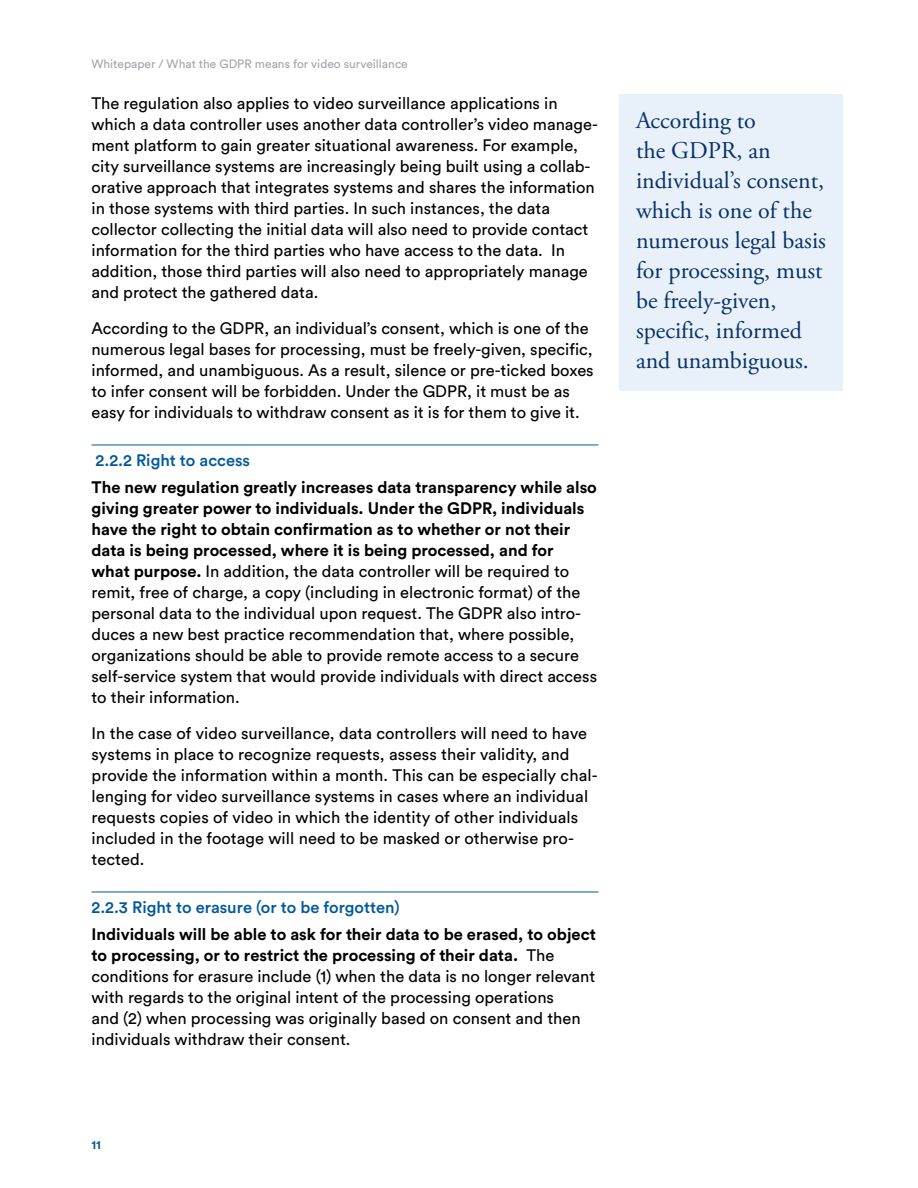
<style>
.page{position:relative;width:918px;height:1188px;background:#fff}
.page>*{position:absolute;margin:0;border:0;box-sizing:border-box;transform-origin:0 0}
.Sidebar_Text_1{font:24px/30px "Adobe Garamond Pro";color:#093266}
.Body_Text{font:16.5px/21px "Circular Pro";color:#000}
.Heading_3{font:500 16.5px "Circular Pro";color:#00589d}
.t1{font:12px "Circular Pro";color:#a2a5aa}
.t2{font:700 12px "Circular Pro";color:#00589d}
.s1{font-weight:700}
</style>
<div class="page">
<hr style="left:92px;top:445px;width:506px;height:1px;background:#00589d">
<hr style="left:92px;top:892px;width:506px;height:1px;background:#00589d">
<div style="left:620px;top:94px;width:223px;height:298px;background:#e8f0fa"></div>
<p class="t1" style="left:92px;top:56px;width:318px">Whitepaper / What the GDPR means for video surveillance</p>
<p class="Body_Text" style="left:92px;top:92px;width:508px">The regulation also applies to video surveillance applications in which a data controller uses another data controller’s video manage&shy;ment platform to gain greater situational awareness. For example, city surveillance systems are increasingly being built using a collab&shy;orative approach that integrates systems and shares the information in those systems with third parties. In such instances, the data collector collecting the initial data will also need to provide contact information for the third parties who have access to the data. In addition, those third parties will also need to appropriately manage and protect the gathered data.</p>
<p class="Body_Text" style="left:92px;top:317px;width:504px">According to the GDPR, an individual’s consent, which is one of the numerous legal bases for processing, must be freely-given, specific, informed, and unambiguous. As a result, silence or pre-ticked boxes to infer consent will be forbidden. Under the GDPR, it must be as easy for individuals to withdraw consent as it is for them to give it.</p>
<p class="Heading_3" style="left:96px;top:449px;width:156px">2.2.2 Right to access</p>
<p class="Body_Text" style="left:92px;top:476px;width:507px"><span class="s1">The new regulation greatly increases data transparency while also giving greater power to individuals. Under the GDPR, individuals have the right to obtain confirmation as to whether or not their data is being processed, where it is being processed, and for<br>what purpose.</span> In addition, the data controller will be required to remit, free of charge, a copy (including in electronic format) of the personal data to the individual upon request. The GDPR also intro&shy;duces a new best practice recommendation that, where possible, organizations should be able to provide remote access to a secure self-service system that would provide individuals with direct access to their information.</p>
<p class="Body_Text" style="left:92px;top:722px;width:508px">In the case of video surveillance, data controllers will need to have systems in place to recognize requests, assess their validity, and provide the information within a month. This can be especially chal&shy;lenging for video surveillance systems in cases where an individual requests copies of video in which the identity of other individuals included in the footage will need to be masked or otherwise pro&shy;tected.</p>
<p class="Heading_3" style="left:92px;top:896px;width:310px">2.2.3 Right to erasure (or to be forgotten)</p>
<p class="Body_Text" style="left:92px;top:923px;width:506px"><span class="s1">Individuals will be able to ask for their data to be erased, to object to processing, or to restrict the processing of their data.</span> The conditions for erasure include (1) when the data is no longer relevant with regards to the original intent of the processing operations<br>and (2) when processing was originally based on consent and then individuals withdraw their consent.</p>
<p class="Sidebar_Text_1" style="left:636px;top:107px;width:191px">According to<br>the GDPR, an individual’s consent, which is one of the numerous legal basis for processing, must be freely-given, specific, informed and unambiguous.</p>
<p class="t2" style="left:92px;top:1136px;width:11px">11</p>
</div>
